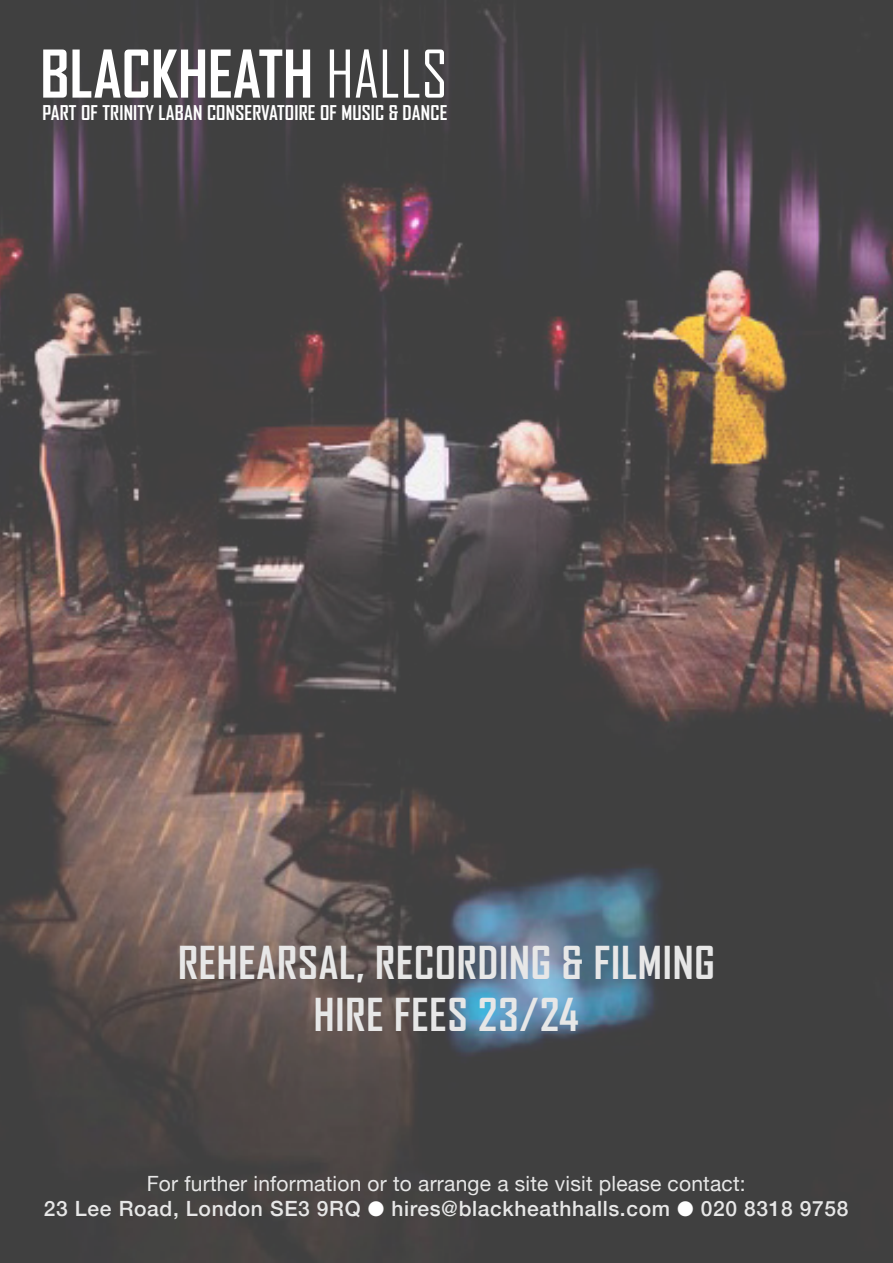
<style>
.page{position:relative;width:893px;height:1263px;background:#fff}
.page>*{position:absolute;margin:0;border:0;box-sizing:border-box;transform-origin:0 0}
.t1{font:700 43.5px "Agency FB";letter-spacing:.02em;color:#e7e7e7}
.t2{font:500 21px "Helvetica Neue";letter-spacing:.03em;color:#e7e7e7}
.t3{font:21px "Helvetica Neue";letter-spacing:.01em;color:#e7e7e7}
.t4{font:700 19.5px "Agency FB";letter-spacing:.01em;color:#fff}
.s1{color:#fff}
</style>
<div class="page">
<img style="left:0;top:0;width:893px;height:1263px">
<svg style="left:43px;top:49px;width:105px;height:49px"></svg>
<svg style="left:154px;top:50px;width:51px;height:48px"></svg>
<svg style="left:211px;top:49px;width:99px;height:49px"></svg>
<svg style="left:330px;top:50px;width:20px;height:48px"></svg>
<svg style="left:356px;top:49px;width:21px;height:49px"></svg>
<svg style="left:383px;top:50px;width:15px;height:48px"></svg>
<svg style="left:404px;top:50px;width:15px;height:48px"></svg>
<svg style="left:425px;top:50px;width:19px;height:48px"></svg>
<p class="t4" style="left:43px;top:101px;width:406px">PART OF TRINITY LABAN CONSERVATOIRE OF MUSIC &amp; DANCE</p>
<p class="t1" style="left:178px;top:937px;width:538px">REHEARSAL, RECORDING &amp; FILMING</p>
<p class="t1" style="left:314px;top:989px;width:267px">HIRE FEES 23/24</p>
<p class="t3" style="left:147px;top:1168px;width:600px">For further information or to arrange a site visit please contact:</p>
<p class="t2" style="left:44px;top:1191px;width:806px">23 Lee Road, London SE3 9RQ <span class="s1">●</span> hires@blackheathhalls.com <span class="s1">●</span> 020 8318 9758</p>
</div>
